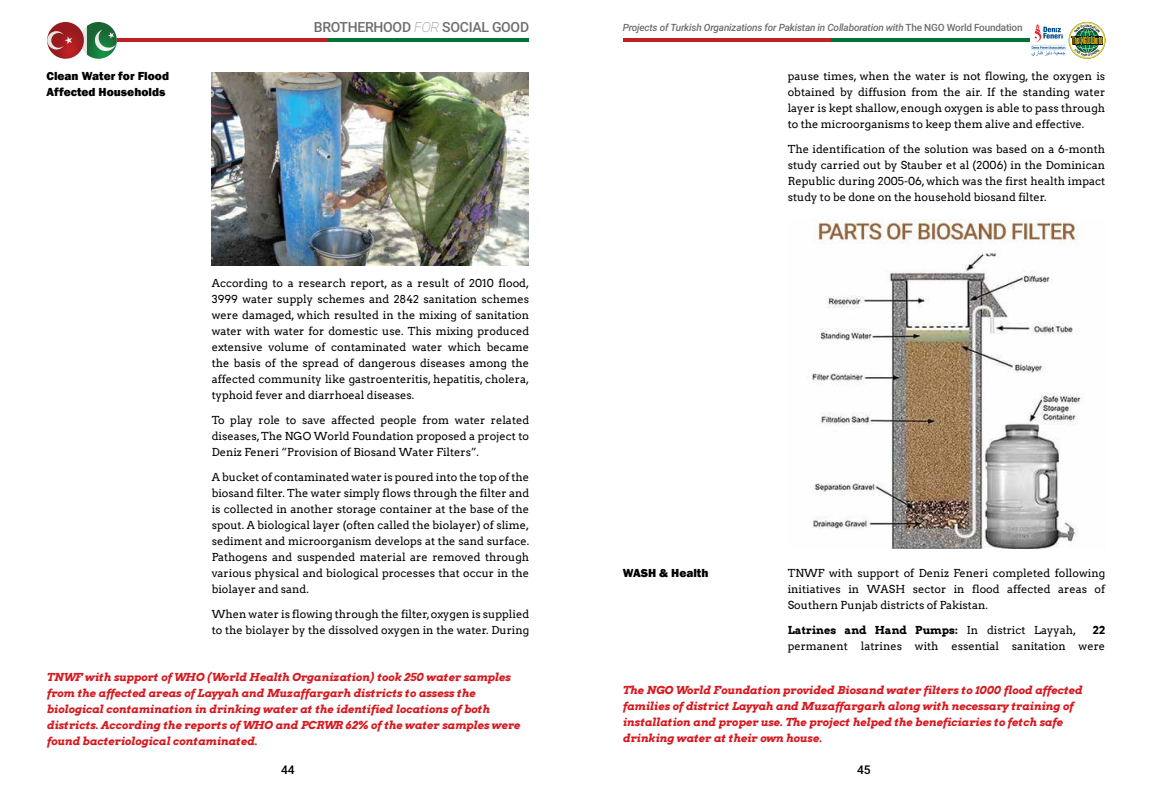
<style>
.page{position:relative;width:1152px;height:792px;background:#fff}
.page>*{position:absolute;margin:0;border:0;box-sizing:border-box;transform-origin:0 0}
.t1{font:500 14px "Roboto";letter-spacing:-.02em;color:#6d6e71}
.t2{font:800 12px/16px "Franklin Gothic";color:#000}
.t3{font:500 12px "Roboto";color:#000}
.t4{font:11px/16px "Arvo";color:#000;text-align:justify}
.t5{font:italic 700 11px/16px "Arvo";color:#d71920}
.t6{font:700 11px "Arvo";color:#000}
.t7{font:italic 500 10px "Roboto";letter-spacing:-.02em;color:#6d6e71}
.s1{font-weight:100;font-style:italic}
.s2{font-style:normal}
.s3{font-weight:400}
</style>
<div class="page">
<hr style="left:327px;top:39px;width:202px;height:3px;background:#007236">
<hr style="left:117px;top:39px;width:210px;height:3px;background:#be2025">
<svg style="left:81px;top:22px;width:36px;height:37px"></svg>
<svg style="left:47px;top:22px;width:37px;height:37px"></svg>
<svg style="left:47px;top:31px;width:25px;height:19px"></svg>
<hr style="left:831px;top:39px;width:199px;height:3px;background:#007236">
<hr style="left:623px;top:39px;width:208px;height:3px;background:#be2025">
<hr style="left:1031px;top:45px;width:35px;height:1px;background:#034f8a">
<hr style="left:1031px;top:50px;width:35px;height:1px;background:#034f8a">
<img style="left:212px;top:72px;width:317px;height:194px">
<img style="left:812px;top:220px;width:271px;height:329px">
<svg style="left:1032px;top:22px;width:73px;height:37px"></svg>
<p class="t2" style="left:47px;top:68px;width:124px">Clean Water for Flood<br>Affected Households</p>
<p class="t1" style="left:314px;top:18px;width:217px">BROTHERHOOD <span class="s1">FOR</span> SOCIAL GOOD</p>
<p class="t7" style="left:623px;top:21px;width:401px">Projects of Turkish Organizations for Pakistan in Collaboration with <span class="s2">The NGO World Foundation</span></p>
<p class="t4" style="left:212px;top:275px;width:319px">According to a research report, as a result of 2010 flood, 3999 water supply schemes and 2842 sanitation schemes were damaged, which resulted in the mixing of sanitation water with water for domestic use. This mixing produced extensive volume of contaminated water which became the basis of the spread of dangerous diseases among the affected community like gastroenteritis, hepatitis, cholera, typhoid fever and diarrhoeal diseases.</p>
<p class="t4" style="left:212px;top:412px;width:319px">To play role to save affected people from water related diseases, The NGO World Foundation proposed a project to Deniz Feneri “Provision of Biosand Water Filters”.</p>
<p class="t4" style="left:212px;top:469px;width:319px">A bucket of contaminated water is poured into the top of the biosand filter. The water simply flows through the filter and is collected in another storage container at the base of the spout. A biological layer (often called the biolayer) of slime, sediment and microorganism develops at the sand surface.<br>Pathogens and suspended material are removed through various physical and biological processes that occur in the biolayer and sand.</p>
<p class="t4" style="left:212px;top:606px;width:319px">When water is flowing through the filter, oxygen is supplied to the biolayer by the dissolved oxygen in the water. During</p>
<p class="t4" style="left:788px;top:68px;width:319px">pause times, when the water is not flowing, the oxygen is obtained by diffusion from the air. If the standing water layer is kept shallow, enough oxygen is able to pass through to the microorganisms to keep them alive and effective.</p>
<p class="t4" style="left:788px;top:141px;width:319px">The identification of the solution was based on a 6-month study carried out by Stauber et al (2006) in the Dominican Republic during 2005-06, which was the first health impact study to be done on the household biosand filter.</p>
<p class="t2" style="left:623px;top:565px;width:87px">WASH &amp; Health</p>
<p class="t4" style="left:788px;top:565px;width:319px">TNWF with support of Deniz Feneri completed following initiatives in WASH sector in flood affected areas of Southern Punjab districts of Pakistan.</p>
<p class="t6" style="left:788px;top:623px;width:290px">Latrines and Hand Pumps: <span class="s3">In district Layyah,</span></p>
<p class="t6" style="left:1093px;top:623px;width:14px">22</p>
<p class="t4" style="left:788px;top:638px;width:319px">permanent latrines with essential sanitation were</p>
<p class="t5" style="left:47px;top:669px;width:475px">TNWF with support of WHO (World Health Organization) took 250 water samples from the affected areas of Layyah and Muzaffargarh districts to assess the biological contamination in drinking water at the identified locations of both districts. According the reports of WHO and PCRWR 62% of the water samples were found bacteriological contaminated.</p>
<p class="t5" style="left:623px;top:682px;width:461px">The NGO World Foundation provided Biosand water filters to 1000 flood affected families of district Layyah and Muzaffargarh along with necessary training of installation and proper use. The project helped the beneficiaries to fetch safe drinking water at their own house.</p>
<p class="t3" style="left:281px;top:761px;width:15px">44</p>
<p class="t3" style="left:857px;top:761px;width:15px">45</p>
</div>
